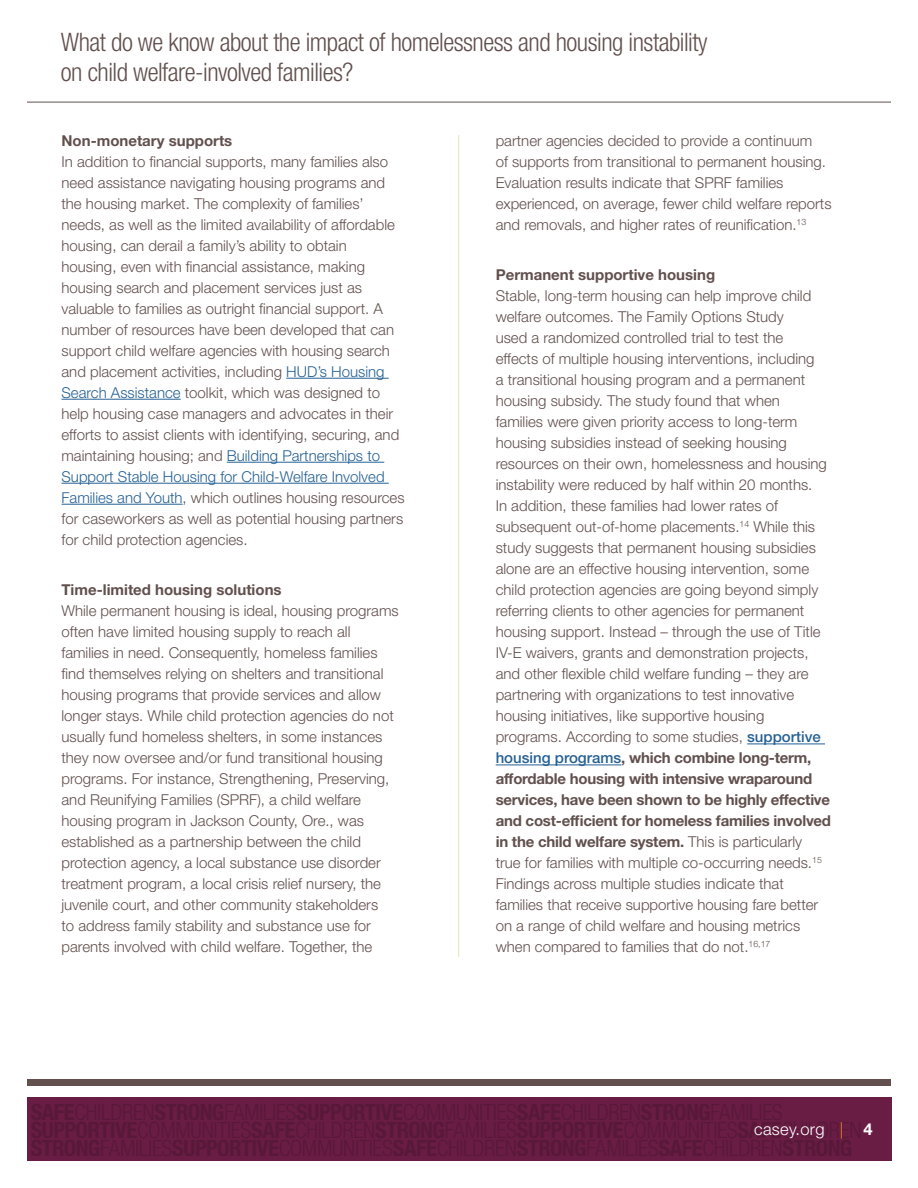
<style>
.page{position:relative;width:918px;height:1188px;background:#fff}
.page>*{position:absolute;margin:0;border:0;box-sizing:border-box;transform-origin:0 0}
.t1{font:300 condensed 25.5px/30.6px "Helvetica Neue LT Std";letter-spacing:-.02em;color:#61504d}
.t2{font:300 16.5px "Helvetica Neue LT Std";letter-spacing:.02em;color:#fff}
.t3{font:300 15px/21px "Helvetica Neue LT Std";color:#61504d}
.t4{font:700 15px "Helvetica Neue LT Std";color:#61504d}
.s1{color:#266194}
.s2{font-weight:500;color:#266194}
.s3{font-weight:700}
.s4{color:#f28a20}
</style>
<div class="page">
<div style="left:27px;top:1098px;width:864px;height:63px;background:#691d45"></div>
<div style="left:27px;top:1079px;width:864px;height:7px;background:#61504d"></div>
<hr style="left:27px;top:102px;width:864px;height:1px;background:#61504d">
<hr style="left:286px;top:378px;width:103px;height:1px;background:#266194">
<hr style="left:62px;top:399px;width:119px;height:1px;background:#266194">
<hr style="left:227px;top:462px;width:157px;height:1px;background:#266194">
<hr style="left:62px;top:483px;width:327px;height:1px;background:#266194">
<hr style="left:62px;top:504px;width:121px;height:1px;background:#266194">
<hr style="left:747px;top:744px;width:78px;height:1px;background:#266194">
<hr style="left:496px;top:765px;width:125px;height:1px;background:#266194">
<hr style="left:458px;top:135px;width:1px;height:822px;background:#e6e2b2">
<h1 class="t1" style="left:61px;top:26px;width:648px">What do we know about the impact of homelessness and housing instability on child welfare-involved families?</h1>
<p class="t4" style="left:62px;top:131px;width:172px">Non-monetary supports</p>
<p class="t3" style="left:62px;top:151px;width:345px">In addition to financial supports, many families also need assistance navigating housing programs and the housing market. The complexity of families’ needs, as well as the limited availability of affordable housing, can derail a family’s ability to obtain housing, even with financial assistance, making housing search and placement services just as valuable to families as outright financial support. A number of resources have been developed that can support child welfare agencies with housing search and placement activities, including <span class="s1">HUD’s Housing Search Assistance</span> toolkit, which was designed to help housing case managers and advocates in their efforts to assist clients with identifying, securing, and maintaining housing; and <span class="s1">Building Partnerships to Support Stable Housing for Child-Welfare Involved Families and Youth</span>, which outlines housing resources for caseworkers as well as potential housing partners for child protection agencies.</p>
<p class="t4" style="left:62px;top:581px;width:222px">Time-limited housing solutions</p>
<p class="t3" style="left:62px;top:600px;width:339px">While permanent housing is ideal, housing programs often have limited housing supply to reach all families in need. Consequently, homeless families find themselves relying on shelters and transitional housing programs that provide services and allow longer stays. While child protection agencies do not usually fund homeless shelters, in some instances they now oversee and/or fund transitional housing programs. For instance, Strengthening, Preserving, and Reunifying Families (SPRF), a child welfare housing program in Jackson County, Ore., was established as a partnership between the child protection agency, a local substance use disorder treatment program, a local crisis relief nursery, the juvenile court, and other community stakeholders<br>to address family stability and substance use for parents involved with child welfare. Together, the</p>
<p class="t3" style="left:496px;top:130px;width:337px">partner agencies decided to provide a continuum<br>of supports from transitional to permanent housing.<br>Evaluation results indicate that SPRF families experienced, on average, fewer child welfare reports and removals, and higher rates of reunification.<sup>13</sup></p>
<p class="t4" style="left:496px;top:266px;width:221px">Permanent supportive housing</p>
<p class="t3" style="left:496px;top:285px;width:337px">Stable, long-term housing can help improve child welfare outcomes. The Family Options Study<br>used a randomized controlled trial to test the<br>effects of multiple housing interventions, including<br>a transitional housing program and a permanent housing subsidy. The study found that when families were given priority access to long-term housing subsidies instead of seeking housing resources on their own, homelessness and housing instability were reduced by half within 20 months.<br>In addition, these families had lower rates of subsequent out-of-home placements.<sup>14</sup> While this study suggests that permanent housing subsidies alone are an effective housing intervention, some child protection agencies are going beyond simply referring clients to other agencies for permanent housing support. Instead – through the use of Title IV-E waivers, grants and demonstration projects, and other flexible child welfare funding – they are partnering with organizations to test innovative housing initiatives, like supportive housing programs. According to some studies, <span class="s2">supportive housing programs</span><span class="s3">, which combine long-term, affordable housing with intensive wraparound services, have been shown to be highly effective and cost-efficient for homeless families involved in the child welfare system.</span> This is particularly<br>true for families with multiple co-occurring needs.<sup>15<br></sup>Findings across multiple studies indicate that families that receive supportive housing fare better on a range of child welfare and housing metrics when compared to families that do not.<sup>16,17</sup></p>
<p class="t2" style="left:754px;top:1119px;width:120px">casey.org <span class="s4">|</span> <span class="s3">4</span></p>
</div>
